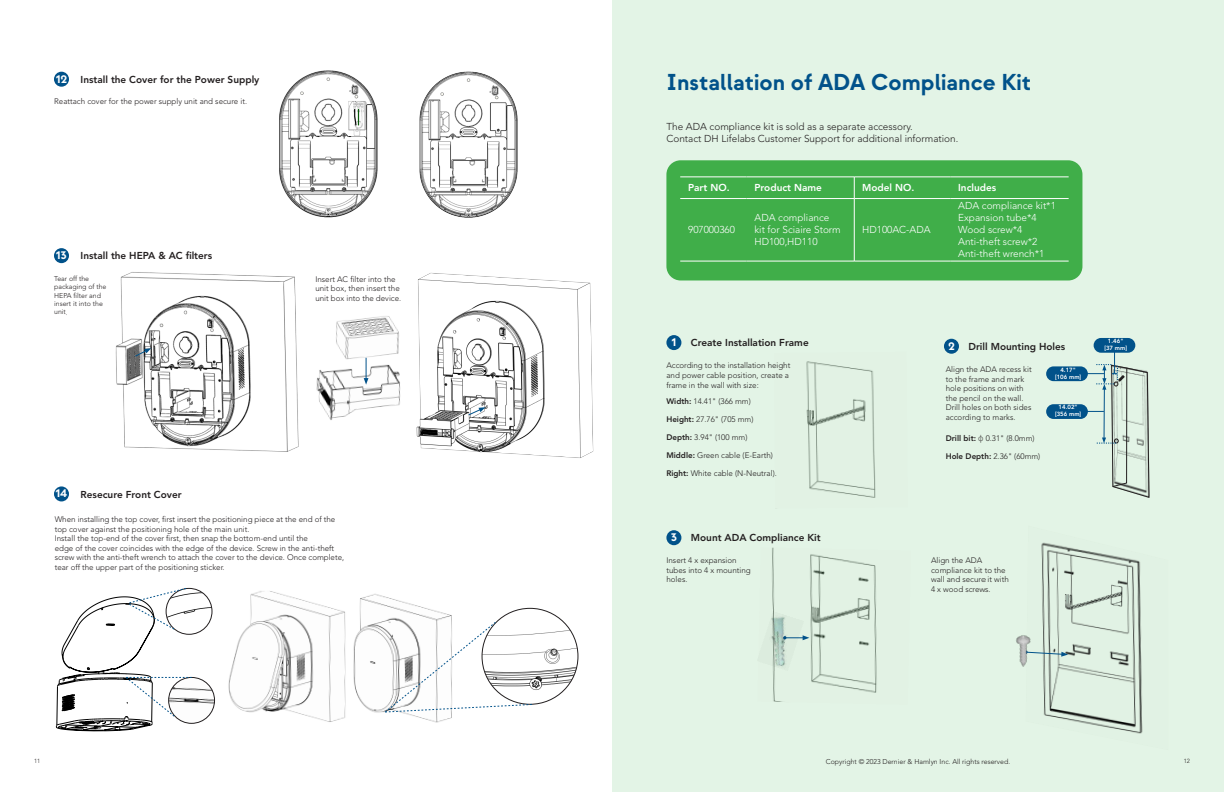
<style>
.page{position:relative;width:1224px;height:792px;background:#fff}
.page>*{position:absolute;margin:0;border:0;box-sizing:border-box;transform-origin:0 0}
.t1{font:700 23px "Strawford";color:#01528a}
.t2{font:700 12px "Strawford";color:#fff}
.TCell-L{font:300 10px/12px "Avenir LT Std";color:#fff}
.t3{font:800 10px "Avenir LT Std";color:#231f20}
.t4{font:300 10px/12px "Avenir LT Std";color:#231f20}
.TCell-L-2{font:800 10px "Avenir LT Std";color:#fff}
.t5{font:300 8px/9.6px "Avenir LT Std";color:#231f20}
.t6{font:300 7px/8.4px "Avenir LT Std";color:#231f20}
.t7{font:800 6px "Avenir LT Std";color:#fff}
.t8{font:300 6px "Avenir LT Std";color:#231f20}
.s1{font-family:"Adobe Song Std"}
.s2{font-weight:800}
.s3{font-family:"Open Sans"}
</style>
<div class="page">
<div style="left:612px;top:0;width:612px;height:792px;background:#e3f4e6"></div>
<div style="left:54px;top:72px;width:15px;height:15px;background:#01528a;border-radius:50%"></div>
<img style="left:419px;top:71px;width:99px;height:147px">
<img style="left:115px;top:272px;width:184px;height:180px">
<div style="left:54px;top:248px;width:15px;height:15px;background:#01528a;border-radius:50%"></div>
<img style="left:316px;top:316px;width:82px;height:104px">
<img style="left:398px;top:272px;width:196px;height:186px">
<img style="left:279px;top:71px;width:99px;height:147px">
<img style="left:348px;top:101px;width:17px;height:35px">
<svg style="left:364px;top:358px;width:4px;height:27px"></svg>
<svg style="left:468px;top:407px;width:17px;height:9px"></svg>
<svg style="left:135px;top:348px;width:16px;height:9px"></svg>
<img style="left:1043px;top:696px;width:100px;height:38px">
<img style="left:1041px;top:542px;width:101px;height:154px">
<div style="left:666px;top:160px;width:416px;height:120px;background:#40ae49;border-radius:14px"></div>
<hr style="left:680px;top:177px;width:67px;height:1px;background:#fff">
<hr style="left:747px;top:177px;width:107px;height:1px;background:#fff">
<hr style="left:854px;top:177px;width:96px;height:1px;background:#fff">
<svg style="left:854px;top:177px;width:1px;height:21px"></svg>
<hr style="left:950px;top:177px;width:119px;height:1px;background:#fff">
<hr style="left:680px;top:198px;width:67px;height:1px;background:#fff">
<hr style="left:747px;top:198px;width:107px;height:1px;background:#fff">
<hr style="left:854px;top:198px;width:96px;height:1px;background:#fff">
<hr style="left:854px;top:199px;width:1px;height:62px;background:#fff">
<hr style="left:950px;top:198px;width:119px;height:1px;background:#fff">
<hr style="left:680px;top:261px;width:67px;height:1px;background:#fff">
<hr style="left:747px;top:261px;width:107px;height:1px;background:#fff">
<hr style="left:854px;top:261px;width:96px;height:1px;background:#fff">
<hr style="left:950px;top:261px;width:119px;height:1px;background:#fff">
<div style="left:666px;top:335px;width:15px;height:15px;background:#01528a;border-radius:50%"></div>
<div style="left:666px;top:530px;width:15px;height:15px;background:#01528a;border-radius:50%"></div>
<img style="left:769px;top:611px;width:34px;height:60px">
<svg style="left:783px;top:635px;width:26px;height:5px"></svg>
<svg style="left:1045px;top:651px;width:23px;height:6px"></svg>
<img style="left:1016px;top:625px;width:29px;height:58px">
<div style="left:1046px;top:366px;width:42px;height:15px;background:#01528a;border-radius:7px"></div>
<div style="left:1094px;top:338px;width:41px;height:15px;background:#01528a;border-radius:7px"></div>
<div style="left:1046px;top:404px;width:42px;height:15px;background:#01528a;border-radius:7px"></div>
<div style="left:944px;top:339px;width:15px;height:15px;background:#01528a;border-radius:50%"></div>
<svg style="left:1085px;top:351px;width:64px;height:147px"></svg>
<div style="left:54px;top:486px;width:15px;height:15px;background:#01528a;border-radius:50%"></div>
<img style="left:228px;top:591px;width:116px;height:131px">
<img style="left:344px;top:594px;width:108px;height:129px">
<img style="left:482px;top:608px;width:96px;height:96px;border-radius:48px">
<svg style="left:385px;top:622px;width:147px;height:91px"></svg>
<img style="left:166px;top:588px;width:46px;height:46px;border-radius:23px">
<img style="left:169px;top:677px;width:46px;height:46px;border-radius:23px">
<div style="left:169px;top:677px;width:46px;height:46px;border:1px solid #231f20;border-radius:50%"></div>
<svg style="left:56px;top:588px;width:136px;height:144px"></svg>
<p class="t2" style="left:56px;top:71px;width:13px">12</p>
<p class="t3" style="left:81px;top:74px;width:180px">Install the Cover for the Power Supply</p>
<p class="t5" style="left:54px;top:96px;width:194px">Reattach cover for the power supply unit and secure it.</p>
<p class="t2" style="left:56px;top:248px;width:13px">13</p>
<p class="t3" style="left:81px;top:250px;width:133px">Install the HEPA &amp; AC filters</p>
<p class="t6" style="left:54px;top:274px;width:54px">Tear off the packaging of the<br>HEPA filter and insert it into the unit<span class="s1">.</span></p>
<p class="t5" style="left:315px;top:274px;width:87px">Insert AC filter into the unit box, then insert the unit box into the device.</p>
<p class="t2" style="left:56px;top:486px;width:13px">14</p>
<p class="t3" style="left:81px;top:488px;width:103px">Resecure Front Cover</p>
<p class="t5" style="left:55px;top:515px;width:282px">When installing the top cover, first insert the positioning piece at the end of the top cover against the positioning hole of the main unit.</p>
<p class="t5" style="left:55px;top:534px;width:255px">Install the top-end of the cover first, then snap the bottom-end until the</p>
<p class="t5" style="left:55px;top:543px;width:291px">edge of the cover coincides with the edge of the device. Screw in the anti-theft screw with the anti-theft wrench to attach the cover to the device. Once complete, tear off the upper part of the positioning sticker.</p>
<p class="t8" style="left:34px;top:757px;width:8px">11</p>
<p class="t1" style="left:666px;top:68px;width:366px">Installation of ADA Compliance Kit</p>
<p class="t4" style="left:666px;top:120px;width:293px">The ADA compliance kit is sold as a separate accessory.<br>Contact DH Lifelabs Customer Support for additional information.</p>
<p class="TCell-L-2" style="left:688px;top:182px;width:43px">Part NO.</p>
<p class="TCell-L-2" style="left:754px;top:182px;width:69px">Product Name</p>
<p class="TCell-L-2" style="left:862px;top:182px;width:54px">Model NO.</p>
<p class="TCell-L-2" style="left:958px;top:182px;width:40px">Includes</p>
<p class="TCell-L" style="left:688px;top:224px;width:48px">907000360</p>
<p class="TCell-L" style="left:958px;top:200px;width:99px">ADA compliance kit*1</p>
<p class="TCell-L" style="left:958px;top:212px;width:80px">Expansion tube*4</p>
<p class="TCell-L" style="left:958px;top:224px;width:66px">Wood screw*4</p>
<p class="TCell-L" style="left:958px;top:236px;width:81px">Anti-theft screw*2</p>
<p class="TCell-L" style="left:958px;top:248px;width:88px">Anti-theft wrench*1</p>
<p class="TCell-L" style="left:754px;top:212px;width:88px">ADA compliance kit for Sciaire Storm<br>HD100,HD110</p>
<p class="TCell-L" style="left:862px;top:224px;width:70px">HD100AC-ADA</p>
<p class="t2" style="left:672px;top:335px;width:6px">1</p>
<p class="t3" style="left:691px;top:337px;width:119px">Create Installation Frame</p>
<p class="t5" style="left:666px;top:361px;width:125px">According to the installation height and power cable position, create a frame in the wall with size:</p>
<p class="t5" style="left:666px;top:396px;width:86px"><span class="s2">Width:</span> 14.41" (366 mm)</p>
<p class="t5" style="left:666px;top:414px;width:89px"><span class="s2">Height:</span> 27.76" (705 mm)</p>
<p class="t5" style="left:666px;top:432px;width:83px"><span class="s2">Depth:</span> 3.94" (100 mm)</p>
<p class="t5" style="left:666px;top:450px;width:108px"><span class="s2">Middle:</span> Green cable (E-Earth)</p>
<p class="t5" style="left:666px;top:468px;width:112px"><span class="s2">Right:</span> White cable (N-Neutral).</p>
<p class="t2" style="left:671px;top:530px;width:8px">3</p>
<p class="t3" style="left:691px;top:532px;width:131px">Mount ADA Compliance Kit</p>
<p class="t2" style="left:948px;top:338px;width:8px">2</p>
<p class="t3" style="left:969px;top:341px;width:98px">Drill Mounting Holes</p>
<p class="t5" style="left:946px;top:364px;width:87px">Align the ADA recess kit to the frame and mark hole positions on with the pencil on the wall.<br>Drill holes on both sides</p>
<p class="t5" style="left:946px;top:412px;width:71px">according to marks.</p>
<p class="t5" style="left:946px;top:433px;width:90px"><span class="s2">Drill bit:</span> <span class="s3">ф</span> 0.31" (8.0mm)</p>
<p class="t5" style="left:946px;top:451px;width:96px"><span class="s2">Hole Depth:</span> 2.36" (60mm)</p>
<p class="t7" style="left:1060px;top:366px;width:17px">4.17"</p>
<p class="t7" style="left:1055px;top:373px;width:28px">[106 mm]</p>
<p class="t7" style="left:1059px;top:404px;width:21px">14.02"</p>
<p class="t7" style="left:1055px;top:411px;width:28px">[356 mm]</p>
<p class="t5" style="left:666px;top:555px;width:86px">Insert 4 x expansion tubes into 4 x mounting holes.</p>
<p class="t5" style="left:931px;top:555px;width:79px">Align the ADA compliance kit to the wall and secure it with<br>4 x wood screws.</p>
<p class="t7" style="left:1108px;top:337px;width:17px">1.46"</p>
<p class="t7" style="left:1104px;top:345px;width:24px">[37 mm]</p>
<p class="t6" style="left:826px;top:757px;width:186px">Copyright © 2023 Dernier &amp; Hamlyn Inc. All rights reserved.</p>
<p class="t8" style="left:1184px;top:757px;width:8px">12</p>
</div>
